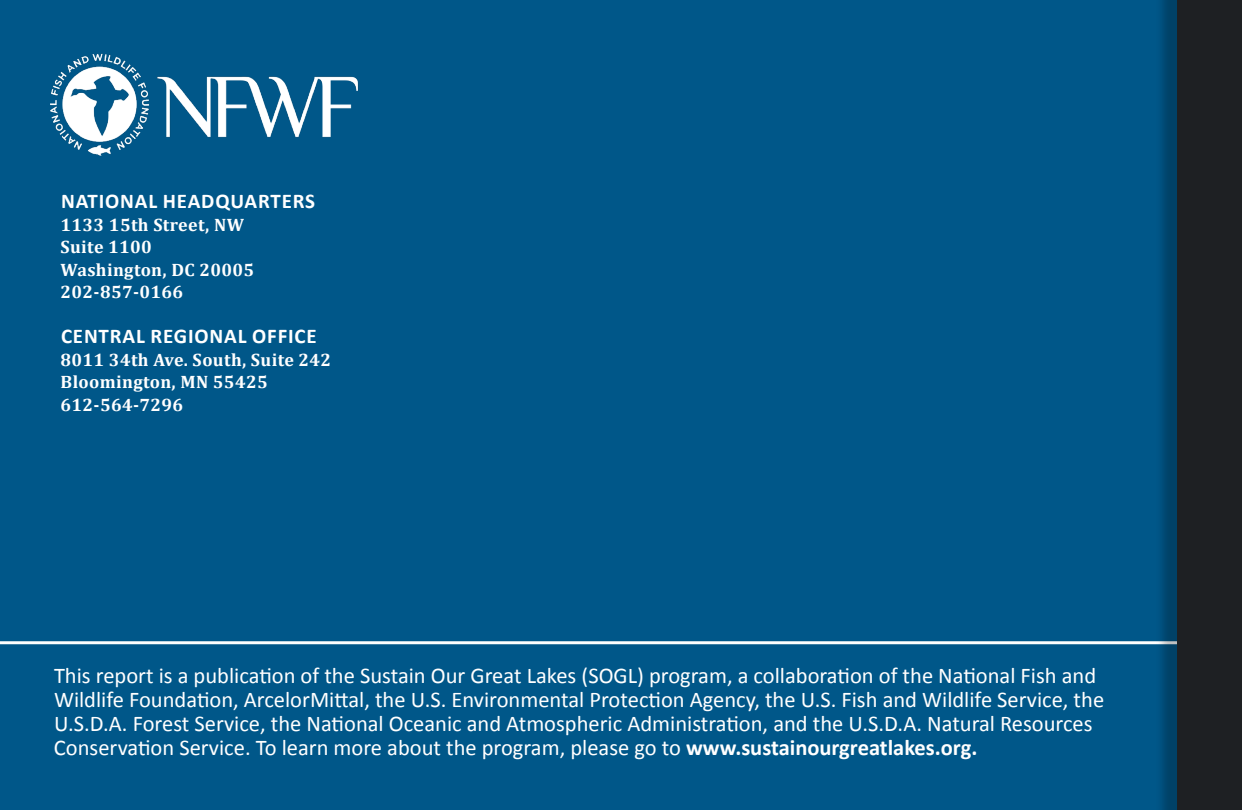
<style>
.page{position:relative;width:1242px;height:810px;background:#005789}
.page>*{position:absolute;margin:0;border:0;box-sizing:border-box;transform-origin:0 0}
.t1{font:22.5px/24px "Calibri";color:#fff}
.t2{font:700 21px "Calibri";letter-spacing:.04em;color:#fff}
.t3{font:700 18px/22.5px "Cambria";letter-spacing:.02em;color:#fff}
.s1{font-weight:700}
</style>
<div class="page">
<hr style="left:0;top:641px;width:1242px;height:3px;background:#fff">
<div style="left:1155px;top:0;width:87px;height:810px;background:#000;opacity:.25"></div>
<div style="left:1177px;top:0;width:65px;height:810px;background:#1e2023"></div>
<img style="left:50px;top:53px;width:309px;height:103px">
<p class="t2" style="left:61px;top:188px;width:254px">NATIONAL HEADQUARTERS</p>
<p class="t3" style="left:61px;top:213px;width:195px">1133 15th Street, NW<br>Suite 1100<br>Washington, DC 20005<br>202-857-0166</p>
<p class="t2" style="left:61px;top:323px;width:257px">CENTRAL REGIONAL OFFICE</p>
<p class="t3" style="left:61px;top:348px;width:272px">8011 34th Ave. South, Suite 242<br>Bloomington, MN 55425<br>612-564-7296</p>
<p class="t1" style="left:54px;top:663px;width:1052px">This report is a publication of the Sustain Our Great Lakes (SOGL) program, a collaboration of the National Fish and Wildlife Foundation, ArcelorMittal, the U.S. Environmental Protection Agency, the U.S. Fish and Wildlife Service, the U.S.D.A. Forest Service, the National Oceanic and Atmospheric Administration, and the U.S.D.A. Natural Resources Conservation Service. To learn more about the program, please go to <span class="s1">WWW.SUSTAINOURGREATLAKES.ORG.</span></p>
</div>
